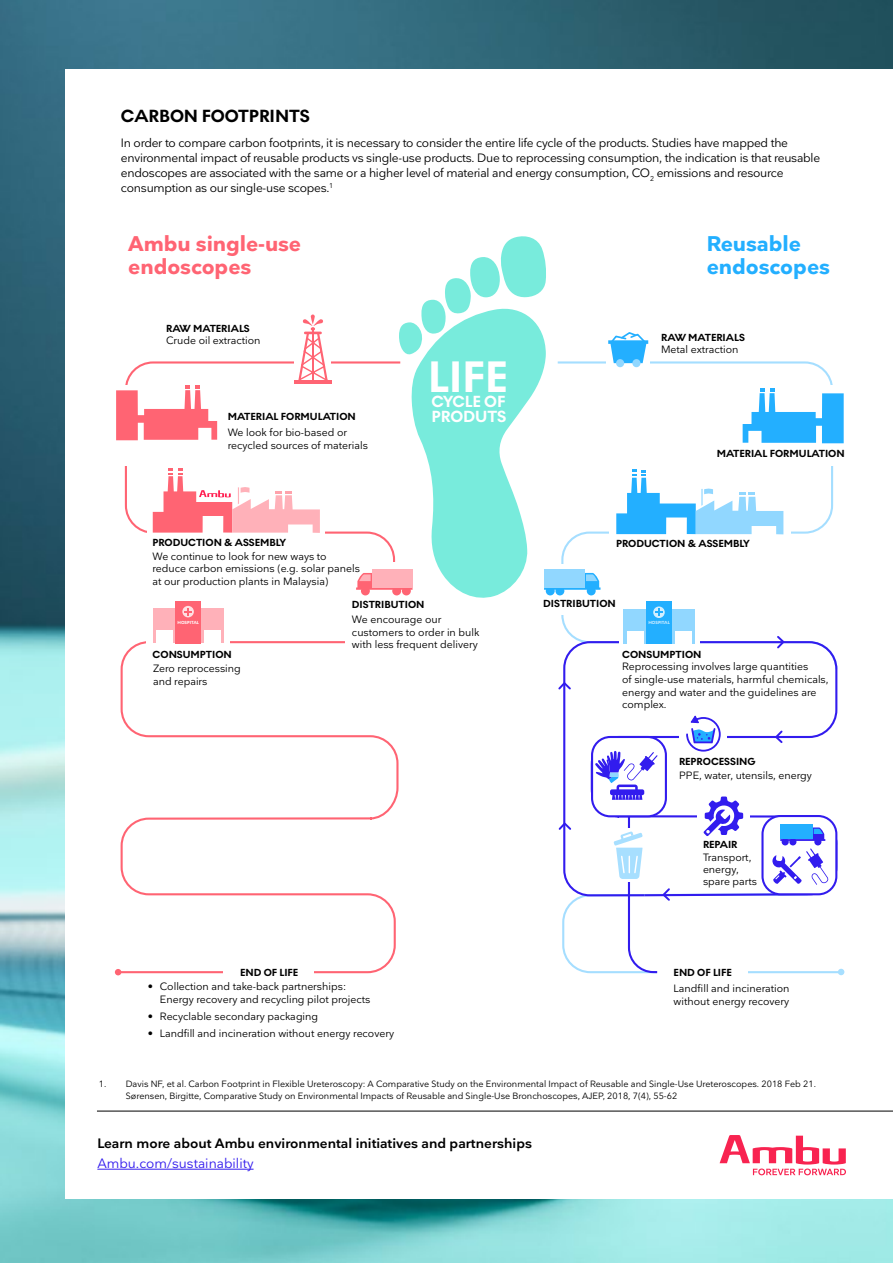
<style>
.page{position:relative;width:893px;height:1263px;background:#fff}
.page>*{position:absolute;margin:0;border:0;box-sizing:border-box;transform-origin:0 0}
.t1{font:700 45px "Noir No 1";color:#fff}
.t2{font:700 21px/22.5px "Nationale";letter-spacing:-.005em;color:#ff6473}
.t3{font:700 21px/22.5px "Nationale";letter-spacing:-.005em;color:#23afff}
.t4{font:700 18px "Noir No 1";letter-spacing:-.005em;color:#000}
.t5{font:700 16.5px/14.9px "Noir No 1";letter-spacing:-.005em;color:#fff}
.t6{font:600 13.5px "Nationale";color:#000}
.t7{font:13.5px "Nationale";color:#331ced}
.t8{font:12px/15px "Nationale";letter-spacing:-.02em;color:#000}
.t9{font:10.5px/12.6px "Nationale";color:#000}
.t10{font:700 10.5px "Noir No 1";color:#000}
.t11{font:9px/12px "Nationale";color:#000}
.t12{font:700 4.5px "Noir No 1";color:#fff}
.t13{font:700 4.5px "Noir No 1";color:#d3efff}
</style>
<div class="page">
<img style="left:0;top:0;width:893px;height:1263px">
<div style="left:65px;top:69px;width:828px;height:1130px;background:#fff"></div>
<svg style="left:561px;top:361px;width:273px;height:273px"></svg>
<svg style="left:120px;top:361px;width:279px;height:613px"></svg>
<svg style="left:115px;top:969px;width:6px;height:6px"></svg>
<div style="left:606px;top:355px;width:44px;height:14px;background:#fff"></div>
<div style="left:789px;top:385px;width:52px;height:80px;background:#fff"></div>
<svg style="left:743px;top:388px;width:101px;height:55px"></svg>
<div style="left:609px;top:522px;width:181px;height:22px;background:#fff"></div>
<div style="left:546px;top:564px;width:46px;height:51px;background:#fff"></div>
<svg style="left:616px;top:469px;width:167px;height:65px"></svg>
<div style="left:294px;top:348px;width:37px;height:35px;background:#fff"></div>
<hr style="left:294px;top:380px;width:37px;height:4px;background:#ff6473">
<svg style="left:298px;top:314px;width:35px;height:68px"></svg>
<div style="left:131px;top:409px;width:46px;height:41px;background:#fff"></div>
<div style="left:147px;top:512px;width:177px;height:23px;background:#fff"></div>
<div style="left:147px;top:596px;width:83px;height:63px;background:#fff"></div>
<div style="left:198px;top:608px;width:26px;height:35px;background:#ffb1b9"></div>
<div style="left:153px;top:608px;width:25px;height:35px;background:#ffb1b9"></div>
<div style="left:175px;top:601px;width:26px;height:42px;background:#ff6473"></div>
<svg style="left:182px;top:606px;width:12px;height:11px"></svg>
<svg style="left:185px;top:608px;width:7px;height:7px"></svg>
<div style="left:204px;top:630px;width:16px;height:13px;background:#fff"></div>
<div style="left:156px;top:630px;width:16px;height:13px;background:#fff"></div>
<div style="left:110px;top:385px;width:51px;height:80px;background:#fff"></div>
<svg style="left:116px;top:385px;width:101px;height:55px"></svg>
<div style="left:350px;top:562px;width:69px;height:50px;background:#fff"></div>
<svg style="left:356px;top:236px;width:244px;height:366px"></svg>
<div style="left:402px;top:586px;width:9px;height:9px;background:#ff6473;border-radius:50%"></div>
<svg style="left:392px;top:586px;width:9px;height:9px"></svg>
<div style="left:372px;top:569px;width:40px;height:18px;background:#ffb1b9"></div>
<div style="left:223px;top:961px;width:90px;height:18px;background:#fff"></div>
<div style="left:619px;top:615px;width:80px;height:36px;background:#fff"></div>
<div style="left:669px;top:609px;width:26px;height:35px;background:#91d7ff"></div>
<div style="left:623px;top:609px;width:26px;height:35px;background:#91d7ff"></div>
<div style="left:646px;top:602px;width:26px;height:42px;background:#23afff"></div>
<svg style="left:653px;top:606px;width:12px;height:12px"></svg>
<svg style="left:655px;top:609px;width:7px;height:7px"></svg>
<div style="left:675px;top:631px;width:16px;height:14px;background:#fff"></div>
<div style="left:627px;top:631px;width:16px;height:14px;background:#fff"></div>
<svg style="left:608px;top:332px;width:40px;height:31px"></svg>
<div style="left:616px;top:359px;width:8px;height:8px;background:#91d7ff;border-radius:50%"></div>
<div style="left:632px;top:359px;width:8px;height:8px;background:#91d7ff;border-radius:50%"></div>
<svg style="left:558px;top:634px;width:286px;height:341px"></svg>
<hr style="left:97px;top:1169px;width:157px;height:1px;background:#331ced">
<hr style="left:97px;top:1111px;width:796px;height:1px;background:#000">
<svg style="left:153px;top:468px;width:167px;height:65px"></svg>
<div style="left:345px;top:611px;width:126px;height:70px;background:#fff"></div>
<svg style="left:720px;top:1135px;width:126px;height:40px"></svg>
<h3 class="t4" style="left:121px;top:102px;width:190px">CARBON FOOTPRINTS</h3>
<p class="t8" style="left:121px;top:135px;width:701px">In order to compare carbon footprints, it is necessary to consider the entire life cycle of the products. Studies have mapped the environmental impact of reusable products vs single-use products. Due to reprocessing consumption, the indication is that reusable endoscopes are associated with the same or a higher level of material and energy consumption, CO<sub>2</sub> emissions and resource consumption as our single-use scopes.<sup>1</sup></p>
<h2 class="t2" style="left:128px;top:232px;width:174px">Ambu single-use endoscopes</h2>
<h2 class="t3" style="left:707px;top:232px;width:125px">Reusable endoscopes</h2>
<p class="t10" style="left:166px;top:320px;width:85px">RAW MATERIALS</p>
<p class="t9" style="left:166px;top:334px;width:96px">Crude oil extraction</p>
<p class="t10" style="left:228px;top:409px;width:130px">MATERIAL FORMULATION</p>
<p class="t9" style="left:228px;top:426px;width:142px">We look for bio-based or recycled sources of materials</p>
<h1 class="t1" style="left:428px;top:343px;width:82px">LIFE</h1>
<h3 class="t5" style="left:431px;top:394px;width:76px">CYCLE OF<br>PRODUTS</h3>
<p class="t10" style="left:152px;top:534px;width:135px">PRODUCTION &amp; ASSEMBLY</p>
<p class="t9" style="left:152px;top:550px;width:209px">We continue to look for new ways to reduce carbon emissions (e.g. solar panels at our production plants in Malaysia)</p>
<p class="t10" style="left:352px;top:596px;width:74px">DISTRIBUTION</p>
<p class="t10" style="left:661px;top:329px;width:85px">RAW MATERIALS</p>
<p class="t9" style="left:661px;top:343px;width:79px">Metal extraction</p>
<p class="t10" style="left:717px;top:445px;width:130px">MATERIAL FORMULATION</p>
<p class="t10" style="left:616px;top:536px;width:135px">PRODUCTION &amp; ASSEMBLY</p>
<p class="t10" style="left:543px;top:595px;width:74px">DISTRIBUTION</p>
<p class="t9" style="left:352px;top:613px;width:129px">We encourage our customers to order in bulk with less frequent delivery</p>
<p class="t12" style="left:178px;top:619px;width:23px">HOSPITAL</p>
<p class="t13" style="left:648px;top:619px;width:23px">HOSPITAL</p>
<p class="t10" style="left:153px;top:646px;width:81px">CONSUMPTION</p>
<p class="t9" style="left:153px;top:662px;width:89px">Zero reprocessing and repairs</p>
<p class="t10" style="left:622px;top:646px;width:81px">CONSUMPTION</p>
<p class="t9" style="left:622px;top:660px;width:208px">Reprocessing involves large quantities<br>of single-use materials, harmful chemicals, energy and water and the guidelines are complex.</p>
<p class="t10" style="left:679px;top:754px;width:78px">REPROCESSING</p>
<p class="t9" style="left:679px;top:769px;width:134px">PPE, water, utensils, energy</p>
<p class="t10" style="left:240px;top:965px;width:60px">END OF LIFE</p>
<p class="t9" style="left:160px;top:980px;width:212px;text-indent:-12px">• Collection and take-back partnerships:<br>Energy recovery and recycling pilot projects</p>
<p class="t9" style="left:148px;top:1009px;width:172px">• Recyclable secondary packaging</p>
<p class="t9" style="left:148px;top:1026px;width:248px">• Landfill and incineration without energy recovery</p>
<p class="t10" style="left:703px;top:837px;width:36px">REPAIR</p>
<p class="t9" style="left:703px;top:851px;width:56px;line-height:12px">Transport, energy, spare parts</p>
<p class="t10" style="left:674px;top:965px;width:60px">END OF LIFE</p>
<p class="t9" style="left:674px;top:982px;width:117px">Landfill and incineration without energy recovery</p>
<p class="t11" style="left:126px;top:1077px;width:692px;text-indent:-27px">1. Davis NF, et al. Carbon Footprint in Flexible Ureteroscopy: A Comparative Study on the Environmental Impact of Reusable and Single-Use Ureteroscopes. 2018 Feb 21.<br>Sørensen, Birgitte, Comparative Study on Environmental Impacts of Reusable and Single-Use Bronchoscopes, AJEP, 2018, 7(4), 55-62</p>
<p class="t6" style="left:97px;top:1134px;width:436px">Learn more about Ambu environmental initiatives and partnerships</p>
<p class="t7" style="left:97px;top:1154px;width:158px">Ambu.com/sustainability</p>
</div>
